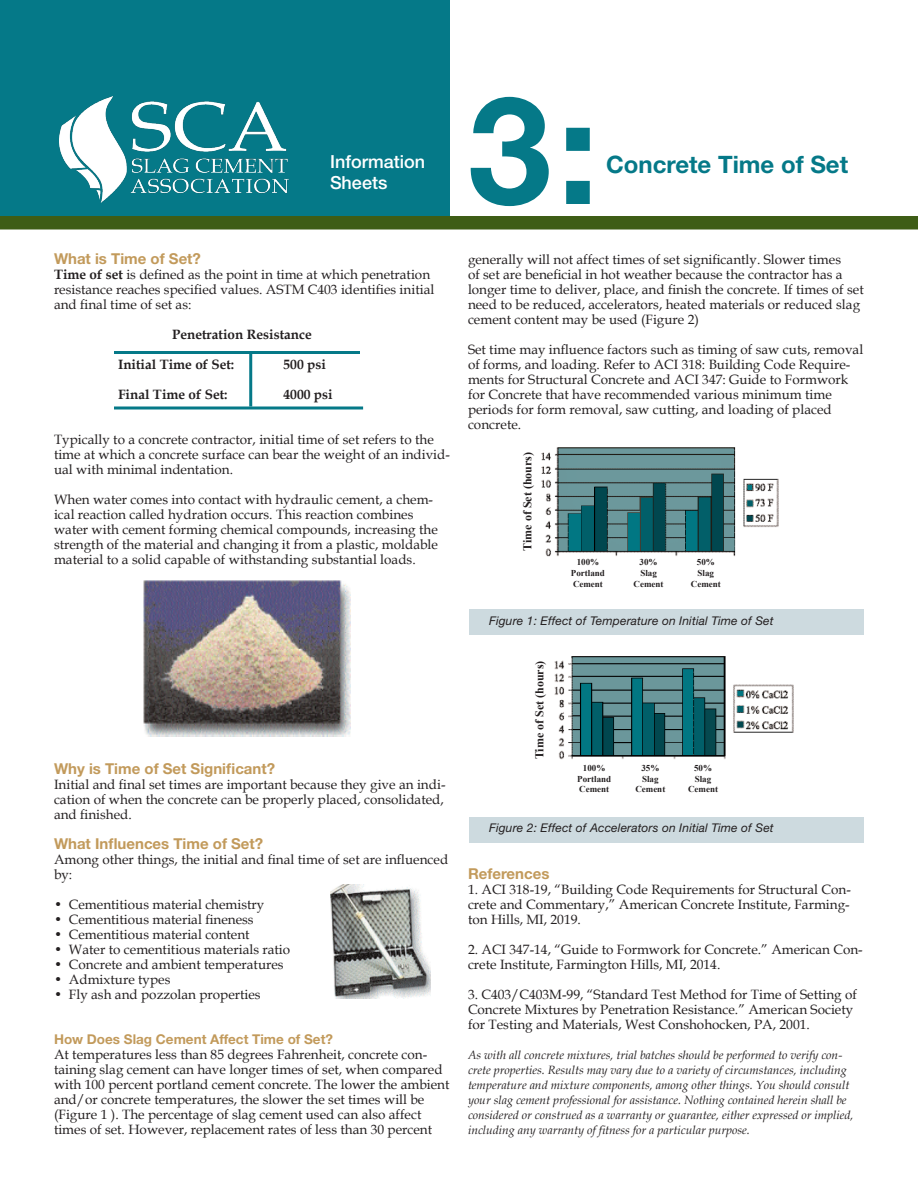
<style>
.page{position:relative;width:918px;height:1188px;background:#fff}
.page>*{position:absolute;margin:0;border:0;box-sizing:border-box;transform-origin:0 0}
.Heading_1_drop_cap{font:700 150px "Helvetica Neue LT Std";color:#057988}
.t1{font:700 24px "Helvetica Neue LT Std";color:#057988}
.t2{font:500 18px/21.6px "Helvetica Neue LT Std";color:#fff}
.Heading_2{font:700 15px "Helvetica Neue LT Std";color:#c29a5b}
.Body_Text{font:13.5px/15px "Book Antiqua";color:#231f20}
.Heading_2-2{font:13.5px/15px "Book Antiqua";color:#231f20}
.Body_Text-2{font:700 13.5px "Book Antiqua";color:#231f20}
.Heading_2-3{font:700 13.5px "Helvetica Neue LT Std";color:#c29a5b}
.Body_Text-3{font:italic 12px/15px "Book Antiqua";color:#231f20}
.Fig_Caption{font:italic 12px "Helvetica Neue LT Std";letter-spacing:.01em;color:#231f20}
.t3{font:700 12px "Times New Roman";color:#231f20}
.t4{font:700 9px "Times New Roman";color:#231f20}
.s1{font-weight:700}
</style>
<div class="page">
<div style="left:0;top:0;width:450px;height:216px;background:#057988"></div>
<img style="left:59px;top:96px;width:230px;height:106px">
<div style="left:0;top:216px;width:918px;height:14px;background:#3e5d16"></div>
<hr style="left:114px;top:351px;width:246px;height:3px;background:#057988">
<svg style="left:114px;top:406px;width:249px;height:4px"></svg>
<hr style="left:249px;top:352px;width:3px;height:54px;background:#057988">
<img style="left:144px;top:580px;width:206px;height:157px">
<img style="left:330px;top:884px;width:101px;height:115px">
<img style="left:541px;top:447px;width:238px;height:110px">
<div style="left:469px;top:609px;width:394px;height:26px;background:#cddadf"></div>
<img style="left:554px;top:656px;width:240px;height:104px">
<div style="left:469px;top:817px;width:394px;height:26px;background:#cddadf"></div>
<p class="t2" style="left:330px;top:150px;width:97px">Information<br>Sheets</p>
<p class="Heading_1_drop_cap" style="left:468px;top:58px;width:132px">3:</p>
<p class="t1" style="left:606px;top:150px;width:244px">Concrete Time of Set</p>
<p class="Heading_2" style="left:54px;top:249px;width:148px">What is Time of Set?</p>
<p class="Body_Text" style="left:54px;top:267px;width:382px"><span class="s1">Time of set</span> is defined as the point in time at which penetration resistance reaches specified values. ASTM C403 identifies initial and final time of set as:</p>
<p class="Body_Text-2" style="left:172px;top:325px;width:141px">Penetration Resistance</p>
<p class="Body_Text-2" style="left:118px;top:355px;width:118px">Initial Time of Set:</p>
<p class="Body_Text-2" style="left:284px;top:355px;width:44px">500 psi</p>
<p class="Body_Text-2" style="left:118px;top:385px;width:111px">Final Time of Set:</p>
<p class="Body_Text-2" style="left:284px;top:385px;width:51px">4000 psi</p>
<p class="Body_Text" style="left:54px;top:432px;width:397px">Typically to a concrete contractor, initial time of set refers to the time at which a concrete surface can bear the weight of an individ&shy;ual with minimal indentation.</p>
<p class="Body_Text" style="left:54px;top:492px;width:385px">When water comes into contact with hydraulic cement, a chem&shy;ical reaction called hydration occurs. This reaction combines water with cement forming chemical compounds, increasing the strength of the material and changing it from a plastic, moldable material to a solid capable of withstanding substantial loads.</p>
<p class="Heading_2" style="left:54px;top:759px;width:223px">Why is Time of Set Significant?</p>
<p class="Body_Text" style="left:54px;top:777px;width:393px">Initial and final set times are important because they give an indi&shy;cation of when the concrete can be properly placed, consolidated, and finished.</p>
<p class="Heading_2" style="left:54px;top:834px;width:211px">What Influences Time of Set?</p>
<p class="Body_Text" style="left:54px;top:852px;width:396px">Among other things, the initial and final time of set are influenced by:</p>
<p class="Body_Text" style="left:54px;top:897px;width:212px">• Cementitious material chemistry</p>
<p class="Body_Text" style="left:54px;top:912px;width:201px">• Cementitious material fineness</p>
<p class="Body_Text" style="left:54px;top:927px;width:197px">• Cementitious material content</p>
<p class="Body_Text" style="left:54px;top:942px;width:238px">• Water to cementitious materials ratio</p>
<p class="Body_Text" style="left:54px;top:957px;width:231px">• Concrete and ambient temperatures</p>
<p class="Body_Text" style="left:54px;top:972px;width:118px">• Admixture types</p>
<p class="Body_Text" style="left:54px;top:987px;width:208px">• Fly ash and pozzolan properties</p>
<p class="Heading_2-3" style="left:54px;top:1031px;width:280px">How Does Slag Cement Affect Time of Set?</p>
<p class="Heading_2-2" style="left:54px;top:1047px;width:397px">At temperatures less than 85 degrees Fahrenheit, concrete con&shy;taining slag cement can have longer times of set, when compared with 100 percent portland cement concrete. The lower the ambient and/or concrete temperatures, the slower the set times will be (Figure 1 ). The percentage of slag cement used can also affect times of set. However, replacement rates of less than 30 percent</p>
<p class="Heading_2-2" style="left:468px;top:252px;width:397px">generally will not affect times of set significantly. Slower times<br>of set are beneficial in hot weather because the contractor has a longer time to deliver, place, and finish the concrete. If times of set need to be reduced, accelerators, heated materials or reduced slag cement content may be used (Figure 2)</p>
<p class="Heading_2-2" style="left:468px;top:342px;width:397px">Set time may influence factors such as timing of saw cuts, removal of forms, and loading. Refer to ACI 318: Building Code Require&shy;ments for Structural Concrete and ACI 347: Guide to Formwork for Concrete that have recommended various minimum time periods for form removal, saw cutting, and loading of placed concrete.</p>
<p class="t3" style="left:519px;top:551px;width:100px;rotate:-90deg">Time of Set (hours)</p>
<p class="t4" style="left:640px;top:556px;width:19px">30%</p>
<p class="t4" style="left:640px;top:566px;width:18px">Slag</p>
<p class="t4" style="left:634px;top:577px;width:31px">Cement</p>
<p class="Fig_Caption" style="left:489px;top:613px;width:286px">Figure 1: Effect of Temperature on Initial Time of Set</p>
<p class="t4" style="left:577px;top:556px;width:24px">100%</p>
<p class="t4" style="left:571px;top:566px;width:36px">Portland</p>
<p class="t4" style="left:573px;top:577px;width:31px">Cement</p>
<p class="t4" style="left:697px;top:556px;width:19px">50%</p>
<p class="t4" style="left:698px;top:567px;width:18px">Slag</p>
<p class="t4" style="left:691px;top:577px;width:31px">Cement</p>
<p class="t3" style="left:531px;top:759px;width:100px;rotate:-90deg">Time of Set (hours)</p>
<p class="t4" style="left:583px;top:761px;width:24px">100%</p>
<p class="t4" style="left:577px;top:772px;width:36px">Portland</p>
<p class="t4" style="left:579px;top:783px;width:31px">Cement</p>
<p class="t4" style="left:641px;top:761px;width:19px">35%</p>
<p class="t4" style="left:642px;top:772px;width:18px">Slag</p>
<p class="t4" style="left:635px;top:783px;width:31px">Cement</p>
<p class="t4" style="left:694px;top:761px;width:19px">50%</p>
<p class="t4" style="left:695px;top:772px;width:18px">Slag</p>
<p class="t4" style="left:688px;top:783px;width:31px">Cement</p>
<p class="Fig_Caption" style="left:489px;top:821px;width:286px">Figure 2: Effect of Accelerators on Initial Time of Set</p>
<p class="Heading_2" style="left:468px;top:864px;width:83px">References</p>
<p class="Heading_2-2" style="left:468px;top:882px;width:384px;text-align:justify">1. ACI 318-19, “Building Code Requirements for Structural Con&shy;crete and Commentary,” American Concrete Institute, Farming&shy;ton Hills, MI, 2019.</p>
<p class="Heading_2-2" style="left:468px;top:942px;width:396px">2. ACI 347-14, “Guide to Formwork for Concrete.” American Con&shy;crete Institute, Farmington Hills, MI, 2014.</p>
<p class="Body_Text" style="left:468px;top:987px;width:391px">3. C403/C403M-99, “Standard Test Method for Time of Setting of<br>Concrete Mixtures by Penetration Resistance.” American Society for Testing and Materials, West Conshohocken, PA, 2001.</p>
<p class="Body_Text-3" style="left:468px;top:1047px;width:387px">As with all concrete mixtures, trial batches should be performed to verify con&shy;crete properties. Results may vary due to a variety of circumstances, including temperature and mixture components, among other things. You should consult your slag cement professional for assistance. Nothing contained herein shall be considered or construed as a warranty or guarantee, either expressed or implied, including any warranty of fitness for a particular purpose.</p>
</div>
